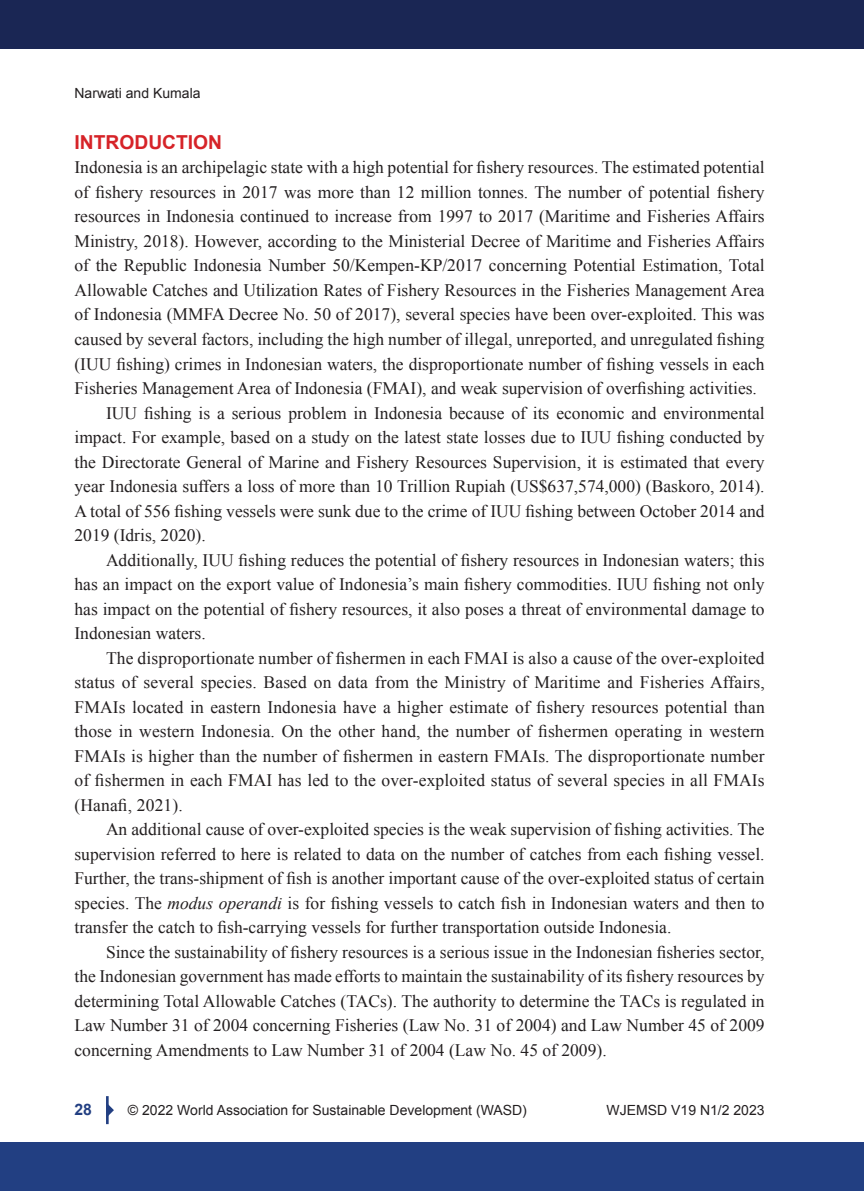
<style>
.page{position:relative;width:864px;height:1191px;background:#fff}
.page>*{position:absolute;margin:0;border:0;box-sizing:border-box;transform-origin:0 0}
.t1{font:700 19.25px "Arial";color:#d62328}
.Tx{font:17.5px/24.5px "Times New Roman";color:#231f20;text-align:justify}
.TxF{font:17.5px/24.5px "Times New Roman";color:#231f20;text-align:justify}
.t2{font:700 15.75px "Arial";color:#223f82}
.t3{font:14px "Arial";color:#231f20}
.s1{font-style:italic}
</style>
<div class="page">
<div style="left:0;top:1142px;width:863px;height:49px;background:#223f82"></div>
<hr style="left:106px;top:1096px;width:3px;height:28px;background:#223f82">
<svg style="left:108px;top:1102px;width:6px;height:15px"></svg>
<div style="left:0;top:0;width:863px;height:49px;background:#1a2654"></div>
<p class="t3" style="left:74px;top:84px;width:128px">Narwati and Kumala</p>
<h1 class="t1" style="left:74px;top:129px;width:149px">INTRODUCTION</h1>
<p class="TxF" style="left:74px;top:155px;width:691px">Indonesia is an archipelagic state with a high potential for fishery resources. The estimated potential of fishery resources in 2017 was more than 12 million tonnes. The number of potential fishery resources in Indonesia continued to increase from 1997 to 2017 (Maritime and Fisheries Affairs Ministry, 2018). However, according to the Ministerial Decree of Maritime and Fisheries Affairs of the Republic Indonesia Number 50/Kempen-KP/2017 concerning Potential Estimation, Total Allowable Catches and Utilization Rates of Fishery Resources in the Fisheries Management Area of Indonesia (MMFA Decree No. 50 of 2017), several species have been over-exploited. This was caused by several factors, including the high number of illegal, unreported, and unregulated fishing (IUU fishing) crimes in Indonesian waters, the disproportionate number of fishing vessels in each Fisheries Management Area of Indonesia (FMAI), and weak supervision of overfishing activities.</p>
<p class="Tx" style="left:74px;top:400px;width:691px;text-indent:32px">IUU fishing is a serious problem in Indonesia because of its economic and environmental impact. For example, based on a study on the latest state losses due to IUU fishing conducted by the Directorate General of Marine and Fishery Resources Supervision, it is estimated that every year Indonesia suffers a loss of more than 10 Trillion Rupiah (US$637,574,000) (Baskoro, 2014).<br>A total of 556 fishing vessels were sunk due to the crime of IUU fishing between October 2014 and 2019 (Idris, 2020).</p>
<p class="Tx" style="left:74px;top:547px;width:691px;text-indent:32px">Additionally, IUU fishing reduces the potential of fishery resources in Indonesian waters; this has an impact on the export value of Indonesia’s main fishery commodities. IUU fishing not only has impact on the potential of fishery resources, it also poses a threat of environmental damage to Indonesian waters.</p>
<p class="Tx" style="left:74px;top:645px;width:691px;text-indent:32px">The disproportionate number of fishermen in each FMAI is also a cause of the over-exploited status of several species. Based on data from the Ministry of Maritime and Fisheries Affairs, FMAIs located in eastern Indonesia have a higher estimate of fishery resources potential than those in western Indonesia. On the other hand, the number of fishermen operating in western FMAIs is higher than the number of fishermen in eastern FMAIs. The disproportionate number of fishermen in each FMAI has led to the over-exploited status of several species in all FMAIs (Hanafi, 2021).</p>
<p class="Tx" style="left:74px;top:816px;width:691px;text-indent:32px">An additional cause of over-exploited species is the weak supervision of fishing activities. The supervision referred to here is related to data on the number of catches from each fishing vessel.<br>Further, the trans-shipment of fish is another important cause of the over-exploited status of certain species. The <span class="s1">modus operandi</span> is for fishing vessels to catch fish in Indonesian waters and then to transfer the catch to fish-carrying vessels for further transportation outside Indonesia.</p>
<p class="Tx" style="left:74px;top:939px;width:691px;text-indent:32px">Since the sustainability of fishery resources is a serious issue in the Indonesian fisheries sector, the Indonesian government has made efforts to maintain the sustainability of its fishery resources by determining Total Allowable Catches (TACs). The authority to determine the TACs is regulated in Law Number 31 of 2004 concerning Fisheries (Law No. 31 of 2004) and Law Number 45 of 2009 concerning Amendments to Law Number 31 of 2004 (Law No. 45 of 2009).</p>
<p class="t2" style="left:74px;top:1099px;width:19px">28</p>
<p class="t3" style="left:128px;top:1101px;width:400px">© 2022 World Association for Sustainable Development (WASD)</p>
<p class="t3" style="left:606px;top:1101px;width:159px">WJEMSD V19 N1/2 2023</p>
</div>
